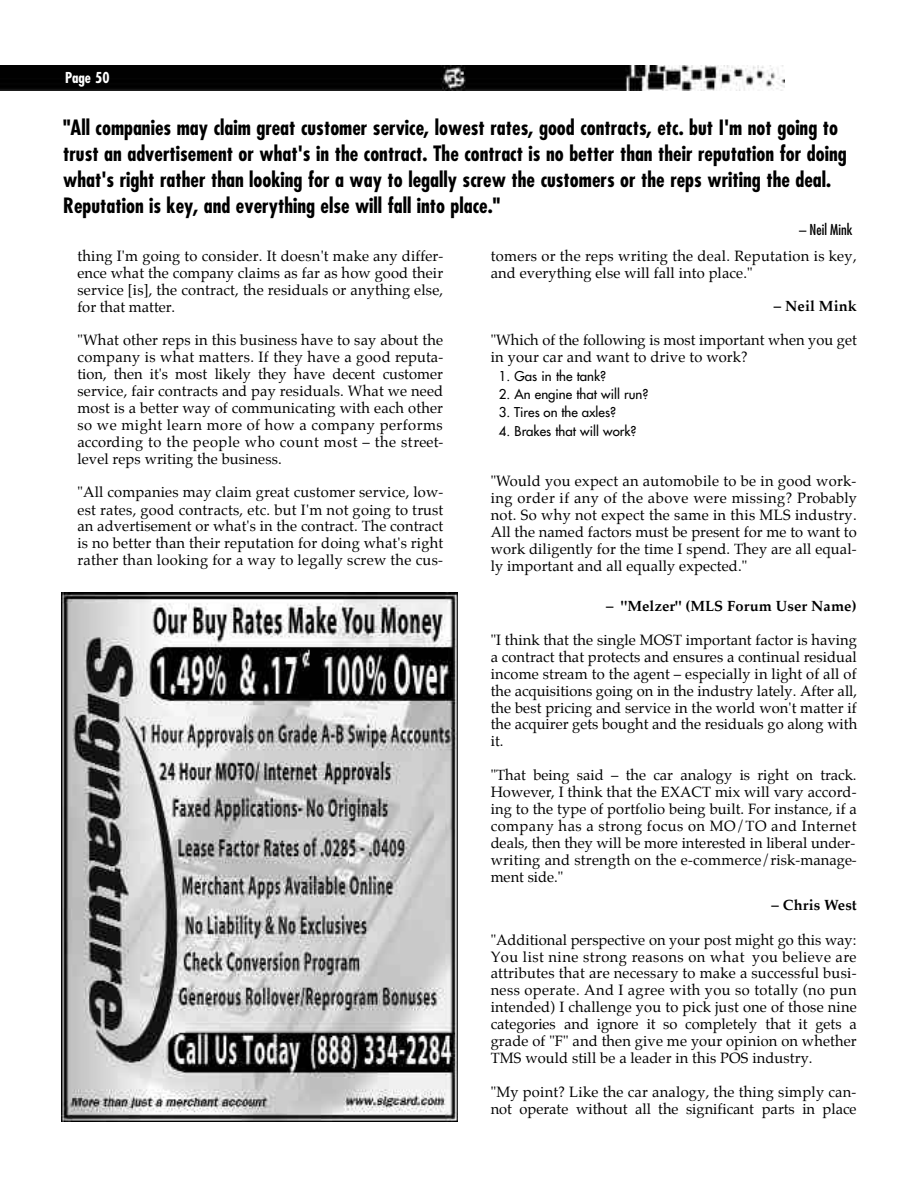
<style>
.page{position:relative;width:918px;height:1188px;background:#fff}
.page>*{position:absolute;margin:0;border:0;box-sizing:border-box;transform-origin:0 0}
.t1{font:700 condensed 20.55px/26.1px "Futura";color:#000}
.t2{font:14.7px/17px "Palatino";letter-spacing:.01em;color:#000;text-align:justify}
.t3{font:700 14.7px "Palatino";letter-spacing:.01em;color:#000}
.t4{font:condensed 14.7px "Futura";color:#000}
.t5{font:700 condensed 14.7px "Futura";color:#fff}
.t6{font:13.2px "Futura";color:#000}
</style>
<div class="page">
<img style="left:0;top:66px;width:785px;height:25px">
<img style="left:62px;top:593px;width:396px;height:529px">
<p class="t5" style="left:65px;top:71px;width:46px">Page 5 0</p>
<p class="t1" style="left:63px;top:116px;width:785px">"All companies may claim great customer service, lowest rates, good contracts, etc. but I'm not going to trust an advertisement or what's in the contract. The contract is no better than their reputation for doing what's right rather than looking for a way to legally screw the customers or the reps writing the deal.<br>Reputation is key, and everything else will fall into place."</p>
<p class="t4" style="left:799px;top:223px;width:55px">– Neil Mink</p>
<p class="t2" style="left:77px;top:249px;width:368px">thing I'm going to consider. It doesn't make any diff e r&shy;ence what the company claims as far as how good their service [is], the contract, the residuals or anything else, for that matter.</p>
<p class="t2" style="left:77px;top:333px;width:368px">"What other reps in this business have to say about the company is what matters. If they have a good re p u t a&shy;tion, then it's most likely they have decent customer service, fair contracts and pay residuals. What we need most is a better way of communicating with each other so we might learn more of how a company performs a c c o rding to the people who count most – the stre e t - level reps writing the business.</p>
<p class="t2" style="left:77px;top:485px;width:367px">"All companies may claim great customer service, low&shy;est rates, good contracts, etc. but I'm not going to tru s t an advertisement or what's in the contract. The contract is no better than their reputation for doing what's right rather than looking for a way to legally screw the cus-</p>
<p class="t2" style="left:491px;top:249px;width:368px">tomers or the reps writing the deal. Reputation is key, and everything else will fall into place."</p>
<p class="t3" style="left:774px;top:299px;width:85px">– Neil Mink</p>
<p class="t2" style="left:491px;top:333px;width:368px">"Which of the following is most important when you get in your car and want to drive to work?</p>
<p class="t6" style="left:499px;top:369px;width:109px">1. Gas in the tank?</p>
<p class="t6" style="left:499px;top:388px;width:151px">2. An engine that will run?</p>
<p class="t6" style="left:499px;top:406px;width:119px">3. Tires on the axles?</p>
<p class="t6" style="left:499px;top:424px;width:139px">4. Brakes that will work?</p>
<p class="t2" style="left:491px;top:474px;width:368px">" Would you expect an automobile to be in good work&shy;ing order if any of the above were missing? Pro b a b l y not. So why not expect the same in this MLS industry.<br>All the named factors must be present for me to want to work diligently for the time I spend. They are all equal&shy;ly important and all equally expected."</p>
<p class="t3" style="left:606px;top:598px;width:252px">– "Melzer" (MLS Forum User Name)</p>
<p class="t2" style="left:491px;top:633px;width:368px">"I think that the single MOST important factor is having a contract that protects and ensures a continual re s i d u a l income stream to the agent – especially in light of all of the acquisitions going on in the industry lately. After all, the best pricing and service in the world won't matter if the acquirer gets bought and the residuals go along with i t .</p>
<p class="t2" style="left:491px;top:768px;width:368px">"That being said – the car analogy is right on track.<br>H o w e v e r, I think that the EXACT mix will vary accord&shy;ing to the type of portfolio being built. For instance, if a company has a strong focus on MO/TO and Internet deals, then they will be more interested in liberal under&shy;writing and strength on the e-commerc e / r i s k - m a n a g e&shy;ment side."</p>
<p class="t3" style="left:772px;top:898px;width:87px">– Chris We s t</p>
<p class="t2" style="left:491px;top:932px;width:368px">"Additional perspective on your post might go this way:<br>You list nine strong reasons on what you believe are attributes that are necessary to make a successful busi&shy;ness operate. And I agree with you so totally (no pun intended) I challenge you to pick just one of those nine categories and ignore it so completely that it gets a grade of "F" and then give me your opinion on whether TMS would still be a leader in this POS industry.</p>
<p class="t2" style="left:491px;top:1084px;width:367px">"My point? Like the car analogy, the thing simply can&shy;not operate without all the significant parts in place</p>
</div>
